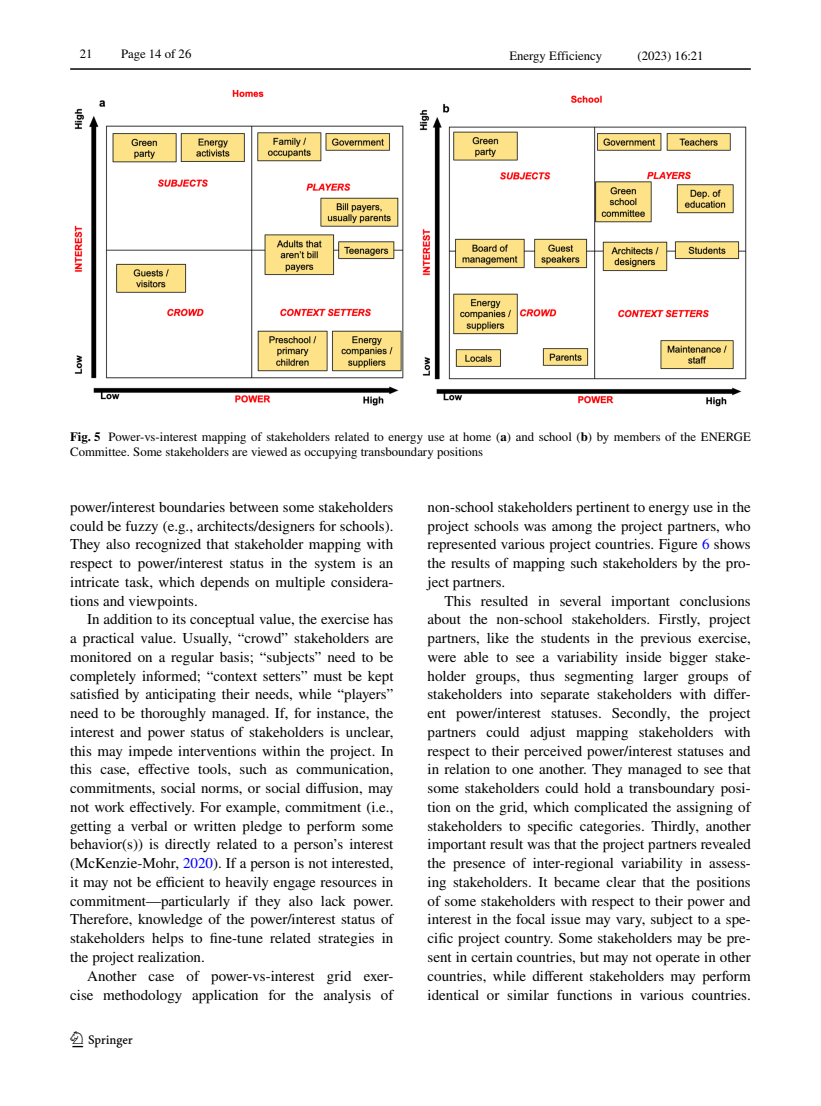
<style>
.page{position:relative;width:821px;height:1106px;background:#fff}
.page>*{position:absolute;margin:0;border:0;box-sizing:border-box;transform-origin:0 0}
.t1{font:22.5px "Springnew Regular 2";color:#000}
.t2{font:15px/18.8px "STIX";color:#000;text-align:justify}
.t3{font:12.75px/15px "STIX";color:#000}
.s1{font-weight:700}
.s2{color:#00f}
</style>
<div class="page">
<hr style="left:70px;top:68px;width:680px;height:2px;background:#000">
<img style="left:74px;top:89px;width:672px;height:317px">
<p class="t3" style="left:80px;top:47px;width:14px">21</p>
<p class="t3" style="left:121px;top:47px;width:72px">Page 14 of 26</p>
<p class="t3" style="left:509px;top:49px;width:94px">Energy Efficiency</p>
<p class="t3" style="left:637px;top:49px;width:68px">(2023) 16:21</p>
<p class="t3" style="left:70px;top:430px;width:682px"><span class="s1">Fig. 5</span> Power-vs-interest mapping of stakeholders related to energy use at home (<span class="s1">a</span>) and school (<span class="s1">b</span>) by members of the ENERGE<br>Committee. Some stakeholders are viewed as occupying transboundary positions</p>
<p class="t2" style="left:70px;top:498px;width:325px">power/interest boundaries between some stakeholders could be fuzzy (e.g., architects/designers for schools).<br>They also recognized that stakeholder mapping with respect to power/interest status in the system is an intricate task, which depends on multiple considera&shy;tions and viewpoints.</p>
<p class="t2" style="left:70px;top:611px;width:325px;text-indent:17px">In addition to its conceptual value, the exercise has a practical value. Usually, “crowd” stakeholders are monitored on a regular basis; “subjects” need to be completely informed; “context setters” must be kept satisfied by anticipating their needs, while “players” need to be thoroughly managed. If, for instance, the interest and power status of stakeholders is unclear, this may impede interventions within the project. In this case, effective tools, such as communication, commitments, social norms, or social diffusion, may not work effectively. For example, commitment (i.e., getting a verbal or written pledge to perform some behavior(s)) is directly related to a person’s interest (McKenzie-Mohr, <span class="s2">2020</span>). If a person is not interested, it may not be efficient to heavily engage resources in commitment—particularly if they also lack power.<br>Therefore, knowledge of the power/interest status of stakeholders helps to fine-tune related strategies in the project realization.</p>
<p class="t2" style="left:70px;top:967px;width:325px;text-align:right">Another case of power-vs-interest grid exer&shy;cise methodology application for the analysis of</p>
<h1 class="t1" style="left:72px;top:1031px;width:62px">1 3</h1>
<p class="t2" style="left:427px;top:498px;width:325px">non-school stakeholders pertinent to energy use in the project schools was among the project partners, who represented various project countries. Figure <span class="s2">6</span> shows the results of mapping such stakeholders by the pro&shy;ject partners.</p>
<p class="t2" style="left:427px;top:592px;width:325px;text-indent:17px">This resulted in several important conclusions about the non-school stakeholders. Firstly, project partners, like the students in the previous exercise, were able to see a variability inside bigger stake&shy;holder groups, thus segmenting larger groups of stakeholders into separate stakeholders with differ&shy;ent power/interest statuses. Secondly, the project partners could adjust mapping stakeholders with respect to their perceived power/interest statuses and in relation to one another. They managed to see that some stakeholders could hold a transboundary posi&shy;tion on the grid, which complicated the assigning of stakeholders to specific categories. Thirdly, another important result was that the project partners revealed the presence of inter-regional variability in assess&shy;ing stakeholders. It became clear that the positions of some stakeholders with respect to their power and interest in the focal issue may vary, subject to a spe&shy;cific project country. Some stakeholders may be pre&shy;sent in certain countries, but may not operate in other countries, while different stakeholders may perform identical or similar functions in various countries.</p>
</div>
